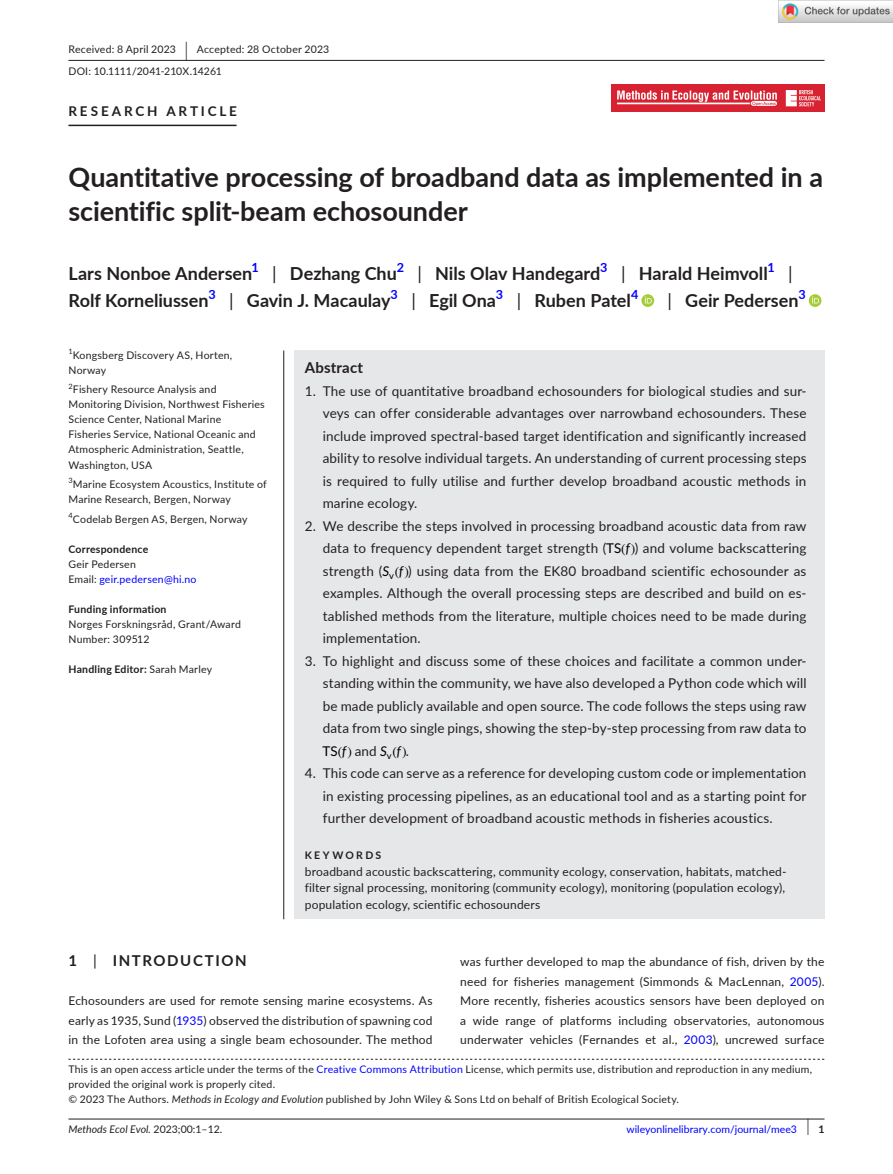
<style>
.page{position:relative;width:893px;height:1174px;background:#fff}
.page>*{position:absolute;margin:0;border:0;box-sizing:border-box;transform-origin:0 0}
.t1{font:700 27px/34.5px "Lato";letter-spacing:-.005em;color:#231f20}
.t2{font:700 18px "Lato";color:#231f20}
.t3{font:18px "Lato";color:#231f20}
.t4{font:700 15px "Lato";letter-spacing:.1em;color:#231f20}
.t5{font:700 15px "Lato";letter-spacing:.015em;color:#231f20}
.t6{font:13.5px/22.5px "Lato";letter-spacing:.01em;color:#231f20;text-align:justify}
.t7{font:700 13.5px "Lato";letter-spacing:.21em;color:#231f20}
.t8{font:13.5px "STIX Math";color:#000}
.t9{font:700 12.6px "Lato";color:#00f}
.t10{font:12px/19.5px "Lato";letter-spacing:.015em;color:#231f20;text-align:justify}
.t11{font:10.5px/15px "Lato";letter-spacing:.02em;color:#231f20}
.t12{font:700 10.5px "Lato";letter-spacing:.02em;color:#231f20}
.t13{font:10.5px "Lato";color:#00f}
.t14{font:10.5px/15px "Lato";letter-spacing:.02em;color:#00f}
.t15{font:italic 10.5px "Lato";color:#231f20}
.t16{font:700 10.5px "Lato";letter-spacing:.22em;color:#231f20}
.t17{font:7.35px "Lato";color:#231f20}
.s1{font-size:19.65px}
.s2{font-weight:400}
.s3{color:#231f20}
.s4{color:#000}
.s5{font-family:"STIX Math";color:#000}
.s6{font-style:italic;color:#000}
.s7{font-family:"Lato"}
.s8{font-family:"Lato";font-style:italic}
.s9{font-family:"Lato";color:#231f20}
.s10{color:#00f}
.s11{font-style:italic}
.s12{font-style:normal}
.s13{font-size:17.4px;color:#231f20}
.s14{font-weight:700;color:#231f20}
</style>
<div class="page">
<hr style="left:68px;top:1118px;width:756px;height:1px;background:#231f20">
<img style="left:612px;top:84px;width:212px;height:28px">
<hr style="left:68px;top:60px;width:756px;height:1px;background:#231f20">
<hr style="left:68px;top:125px;width:169px;height:1px;background:#231f20">
<svg style="left:641px;top:294px;width:13px;height:13px"></svg>
<svg style="left:645px;top:296px;width:7px;height:7px"></svg>
<svg style="left:809px;top:294px;width:12px;height:13px"></svg>
<svg style="left:812px;top:296px;width:7px;height:7px"></svg>
<svg style="left:68px;top:1058px;width:756px;height:1px"></svg>
<div style="left:294px;top:350px;width:530px;height:569px;background:#e6e7e9"></div>
<hr style="left:283px;top:350px;width:1px;height:569px;background:#231f20">
<img style="left:779px;top:0;width:114px;height:23px">
<p class="t11" style="left:68px;top:38px;width:262px;line-height:21.8px">Received: 8 April 2023 <span class="s1">|</span> Accepted: 28 October 2023<br>DOI: 10.1111/2041-210X.14261</p>
<p class="t7" style="left:68px;top:101px;width:170px">RESEARCH ARTICLE</p>
<h1 class="t1" style="left:68px;top:159px;width:756px">Quantitative processing of broadband data as implemented in a scientific split-beam echosounder</h1>
<h2 class="t2" style="left:68px;top:260px;width:185px">Lars Nonboe Andersen</h2>
<p class="t9" style="left:251px;top:258px;width:9px">1</p>
<h2 class="t2" style="left:272px;top:260px;width:126px"><span class="s2">|</span> Dezhang Chu</h2>
<p class="t9" style="left:397px;top:258px;width:9px">2</p>
<h2 class="t2" style="left:417px;top:260px;width:184px"><span class="s2">|</span> Nils Olav Handegard</h2>
<p class="t9" style="left:600px;top:258px;width:9px">3</p>
<h2 class="t2" style="left:621px;top:260px;width:148px"><span class="s2">|</span> Harald Heimvoll</h2>
<p class="t9" style="left:767px;top:258px;width:9px">1</p>
<h2 class="t3" style="left:788px;top:260px;width:6px">|</h2>
<h2 class="t2" style="left:68px;top:287px;width:142px">Rolf Korneliussen</h2>
<p class="t9" style="left:208px;top:285px;width:9px">3</p>
<h2 class="t2" style="left:229px;top:287px;width:163px"><span class="s2">|</span> Gavin J. Macaulay</h2>
<p class="t9" style="left:391px;top:285px;width:9px">3</p>
<h2 class="t2" style="left:411px;top:287px;width:86px"><span class="s2">|</span> Egil Ona</h2>
<p class="t9" style="left:496px;top:285px;width:9px">3</p>
<h2 class="t2" style="left:517px;top:287px;width:116px"><span class="s2">|</span> Ruben Patel</h2>
<p class="t9" style="left:631px;top:285px;width:9px">4</p>
<h2 class="t2" style="left:668px;top:287px;width:132px"><span class="s2">|</span> Geir Pedersen</h2>
<p class="t9" style="left:798px;top:285px;width:9px">3</p>
<p class="t17" style="left:68px;top:346px;width:6px">1</p>
<p class="t11" style="left:68px;top:347px;width:165px;text-indent:4px">Kongsberg Discovery AS, Horten,<br>Norway</p>
<p class="t17" style="left:68px;top:381px;width:6px">2</p>
<p class="t11" style="left:68px;top:382px;width:198px;text-indent:4px">Fishery Resource Analysis and Monitoring Division, Northwest Fisheries Science Center, National Marine Fisheries Service, National Oceanic and Atmospheric Administration, Seattle, Washington, USA</p>
<p class="t11" style="left:68px;top:476px;width:200px"><sup>3</sup>Marine Ecosystem Acoustics, Institute of<br>Marine Research, Bergen, Norway</p>
<p class="t11" style="left:68px;top:511px;width:181px"><sup>4</sup>Codelab Bergen AS, Bergen, Norway</p>
<p class="t12" style="left:68px;top:541px;width:81px">Correspondence</p>
<p class="t14" style="left:68px;top:556px;width:130px"><span class="s3">Geir Pedersen<br>Email:</span> geir.pedersen@hi.no</p>
<p class="t12" style="left:68px;top:601px;width:100px">Funding information</p>
<p class="t11" style="left:68px;top:616px;width:174px">Norges Forskningsråd, Grant/Award<br>Number: 309512</p>
<p class="t12" style="left:68px;top:661px;width:145px">Handling Editor: <span class="s2">Sarah Marley</span></p>
<p class="t5" style="left:305px;top:356px;width:60px">Abstract</p>
<p class="t6" style="left:323px;top:379px;width:485px;text-indent:-18px">1. The use of quantitative broadband echosounders for biological studies and sur&shy;veys can offer considerable advantages over narrowband echosounders. These include improved spectral-based target identification and significantly increased ability to resolve individual targets. An understanding of current processing steps is required to fully utilise and further develop broadband acoustic methods in marine ecology.</p>
<p class="t6" style="left:323px;top:514px;width:485px;text-indent:-18px">2. We describe the steps involved in processing broadband acoustic data from raw data to frequency dependent target strength (<span class="s4">TS</span><span class="s5">(</span><span class="s6">f</span><span class="s5">)</span>) and volume backscattering strength (<span class="s6">S</span><sub>v</sub><span class="s5">(</span><span class="s6">f</span><span class="s5">)</span>) using data from the EK80 broadband scientific echosounder as examples. Although the overall processing steps are described and build on es&shy;tablished methods from the literature, multiple choices need to be made during implementation.</p>
<p class="t6" style="left:323px;top:649px;width:485px;text-indent:-18px">3. To highlight and discuss some of these choices and facilitate a common under&shy;standing within the community, we have also developed a Python code which will be made publicly available and open source. The code follows the steps using raw data from two single pings, showing the step-by-step processing from raw data to</p>
<p class="t8" style="left:323px;top:746px;width:88px"><span class="s7">TS</span>(<span class="s8">f</span>) <span class="s9">and</span> <span class="s8">S</span><sub>v</sub>(<span class="s8">f</span>)<span class="s9">.</span></p>
<p class="t6" style="left:323px;top:761px;width:485px;text-indent:-18px">4. This code can serve as a reference for developing custom code or implementation in existing processing pipelines, as an educational tool and as a starting point for further development of broadband acoustic methods in fisheries acoustics.</p>
<p class="t16" style="left:305px;top:847px;width:78px">KEYWORDS</p>
<p class="t10" style="left:305px;top:862px;width:483px;line-height:16.5px">broadband acoustic backscattering, community ecology, conservation, habitats, matched&shy;filter signal processing, monitoring (community ecology), monitoring (population ecology), population ecology, scientific echosounders</p>
<p class="t4" style="left:68px;top:950px;width:180px">1 <span class="s2">|</span> INTRODUCTION</p>
<p class="t10" style="left:68px;top:990px;width:366px">Echosounders are used for remote sensing marine ecosystems. As early as 1935, Sund (<span class="s10">1935</span>) observed the distribution of spawning cod in the Lofoten area using a single beam echosounder. The method</p>
<p class="t10" style="left:460px;top:951px;width:366px">was further developed to map the abundance of fish, driven by the need for fisheries management (Simmonds &amp; MacLennan, <span class="s10">2005</span>).<br>More recently, fisheries acoustics sensors have been deployed on a wide range of platforms including observatories, autonomous underwater vehicles (Fernandes et al., <span class="s10">2003</span>), uncrewed surface</p>
<p class="t11" style="left:68px;top:1061px;width:745px">This is an open access article under the terms of the <span class="s10">Creative Commons Attribution</span> License, which permits use, distribution and reproduction in any medium, provided the original work is properly cited.<br>© 2023 The Authors. <span class="s11">Methods in Ecology and Evolution</span> published by John Wiley &amp; Sons Ltd on behalf of British Ecological Society.</p>
<p class="t15" style="left:68px;top:1121px;width:155px">Methods Ecol Evol. <span class="s12">2023;00:1–12.</span></p>
<p class="t13" style="left:626px;top:1121px;width:200px">wileyonlinelibrary.com/journal/mee3 <span class="s13">|</span> <span class="s14">1</span></p>
</div>
